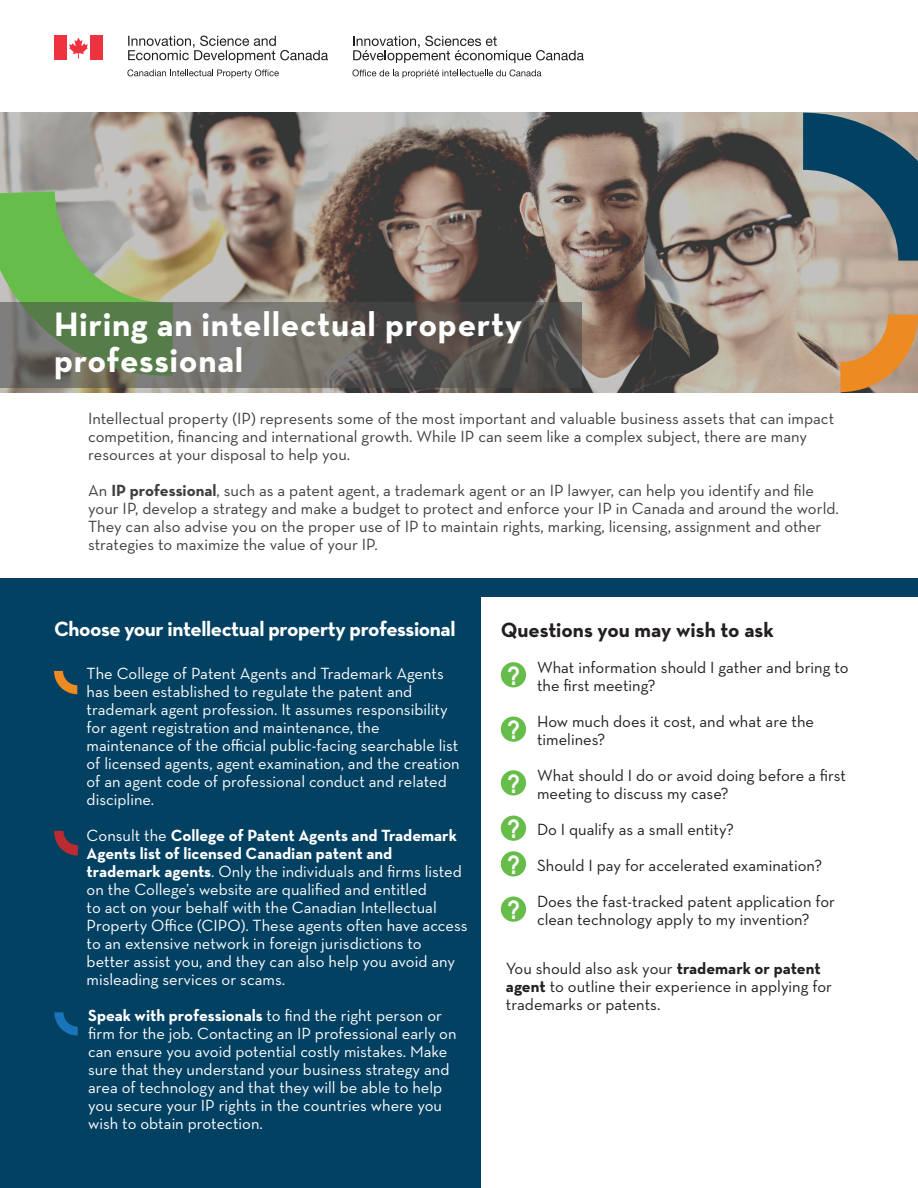
<style>
.page{position:relative;width:918px;height:1188px;background:#fff}
.page>*{position:absolute;margin:0;border:0;box-sizing:border-box;transform-origin:0 0}
.Head{font:700 34.5px/36px "Neutra Text";letter-spacing:.02em;color:#fff}
.t1{font:700 25.5px "Arial Narrow";color:#fff}
.t2{font:700 21px "Neutra Text";letter-spacing:-.02em;color:#fff}
.t3{font:700 21px "Neutra Text";color:#231f20}
.t4{font:16.5px/18px "Neutra Text";color:#fff}
.t5{font:16.5px/18px "Neutra Text";color:#3e3e3f}
.t6{font:16.5px/18px "Neutra Text";color:#231f20}
.s1{font-weight:700}
</style>
<div class="page">
<div style="left:0;top:592px;width:481px;height:596px;background:#034162"></div>
<div style="left:0;top:578px;width:918px;height:19px;background:#034162"></div>
<svg style="left:54px;top:671px;width:23px;height:23px"></svg>
<svg style="left:54px;top:831px;width:24px;height:25px"></svg>
<svg style="left:54px;top:1012px;width:24px;height:24px"></svg>
<svg style="left:69px;top:38px;width:19px;height:20px"></svg>
<div style="left:54px;top:36px;width:12px;height:24px;background:#ee3340"></div>
<div style="left:91px;top:36px;width:12px;height:24px;background:#ee3340"></div>
<svg style="left:353px;top:36px;width:231px;height:27px"></svg>
<svg style="left:352px;top:69px;width:189px;height:9px"></svg>
<svg style="left:128px;top:36px;width:200px;height:27px"></svg>
<svg style="left:127px;top:69px;width:152px;height:9px"></svg>
<div style="left:501px;top:662px;width:25px;height:25px;background:#67bd4a;border-radius:50%"></div>
<div style="left:501px;top:717px;width:25px;height:25px;background:#67bd4a;border-radius:50%"></div>
<div style="left:501px;top:770px;width:25px;height:26px;background:#67bd4a;border-radius:50%"></div>
<div style="left:501px;top:816px;width:25px;height:25px;background:#67bd4a;border-radius:50%"></div>
<div style="left:501px;top:851px;width:25px;height:26px;background:#67bd4a;border-radius:50%"></div>
<div style="left:501px;top:897px;width:25px;height:25px;background:#67bd4a;border-radius:50%"></div>
<img style="left:0;top:113px;width:918px;height:279px">
<svg style="left:0;top:191px;width:173px;height:111px;background:#8fb175"></svg>
<svg style="left:803px;top:113px;width:115px;height:148px;background:#5e7680"></svg>
<svg style="left:840px;top:315px;width:78px;height:77px;background:#d1975d"></svg>
<svg style="left:0;top:302px;width:582px;height:86px;background:#62665a"></svg>
<p class="Head" style="left:54px;top:306px;width:469px">Hiring an intellectual property professional</p>
<p class="t5" style="left:88px;top:410px;width:748px">Intellectual property (IP) represents some of the most important and valuable business assets that can impact competition, financing and international growth. While IP can seem like a complex subject, there are many resources at your disposal to help you.</p>
<p class="t5" style="left:88px;top:482px;width:752px">An <span class="s1">IP professional</span>, such as a patent agent, a trademark agent or an IP lawyer, can help you identify and file your IP, develop a strategy and make a budget to protect and enforce your IP in Canada and around the world.<br>They can also advise you on the proper use of IP to maintain rights, marking, licensing, assignment and other strategies to maximize the value of your IP.</p>
<p class="t2" style="left:54px;top:615px;width:403px">Choose your intellectual property professional</p>
<p class="t4" style="left:87px;top:665px;width:375px">The College of Patent Agents and Trademark Agents has been established to regulate the patent and trademark agent profession. It assumes responsibility for agent registration and maintenance, the maintenance of the official public-facing searchable list of licensed agents, agent examination, and the creation of an agent code of professional conduct and related discipline.</p>
<p class="t4" style="left:87px;top:827px;width:382px">Consult the <span class="s1">College of Patent Agents and Trademark Agents list of licensed Canadian patent and trademark agents</span>. Only the individuals and firms listed on the College’s website are qualified and entitled<br>to act on your behalf with the Canadian Intellectual Property Office (CIPO). These agents often have access to an extensive network in foreign jurisdictions to better assist you, and they can also help you avoid any misleading services or scams.</p>
<p class="t4" style="left:88px;top:1007px;width:370px"><span class="s1">Speak with professionals</span> to find the right person or firm for the job. Contacting an IP professional early on can ensure you avoid potential costly mistakes. Make sure that they understand your business strategy and area of technology and that they will be able to help you secure your IP rights in the countries where you wish to obtain protection.</p>
<p class="t3" style="left:501px;top:617px;width:275px">Questions you may wish to ask</p>
<p class="t6" style="left:537px;top:658px;width:313px">What information should I gather and bring to the first meeting?</p>
<p class="t6" style="left:537px;top:712px;width:279px">How much does it cost, and what are the timelines?</p>
<p class="t6" style="left:537px;top:766px;width:310px">What should I do or avoid doing before a first meeting to discuss my case?</p>
<p class="t6" style="left:537px;top:811px;width:300px;line-height:36px">Do I qualify as a small entity?<br>Should I pay for accelerated examination?<br>Does the fast-tracked patent application for</p>
<p class="t6" style="left:537px;top:910px;width:274px">clean technology apply to my invention?</p>
<p class="t1" style="left:507px;top:656px;width:14px">?</p>
<p class="t1" style="left:507px;top:711px;width:14px">?</p>
<p class="t1" style="left:507px;top:764px;width:14px">?</p>
<p class="t1" style="left:507px;top:810px;width:14px">?</p>
<p class="t1" style="left:507px;top:845px;width:14px">?</p>
<p class="t1" style="left:507px;top:891px;width:14px">?</p>
<p class="t6" style="left:506px;top:960px;width:328px">You should also ask your <span class="s1">trademark or patent agent</span> to outline their experience in applying for trademarks or patents.</p>
</div>
